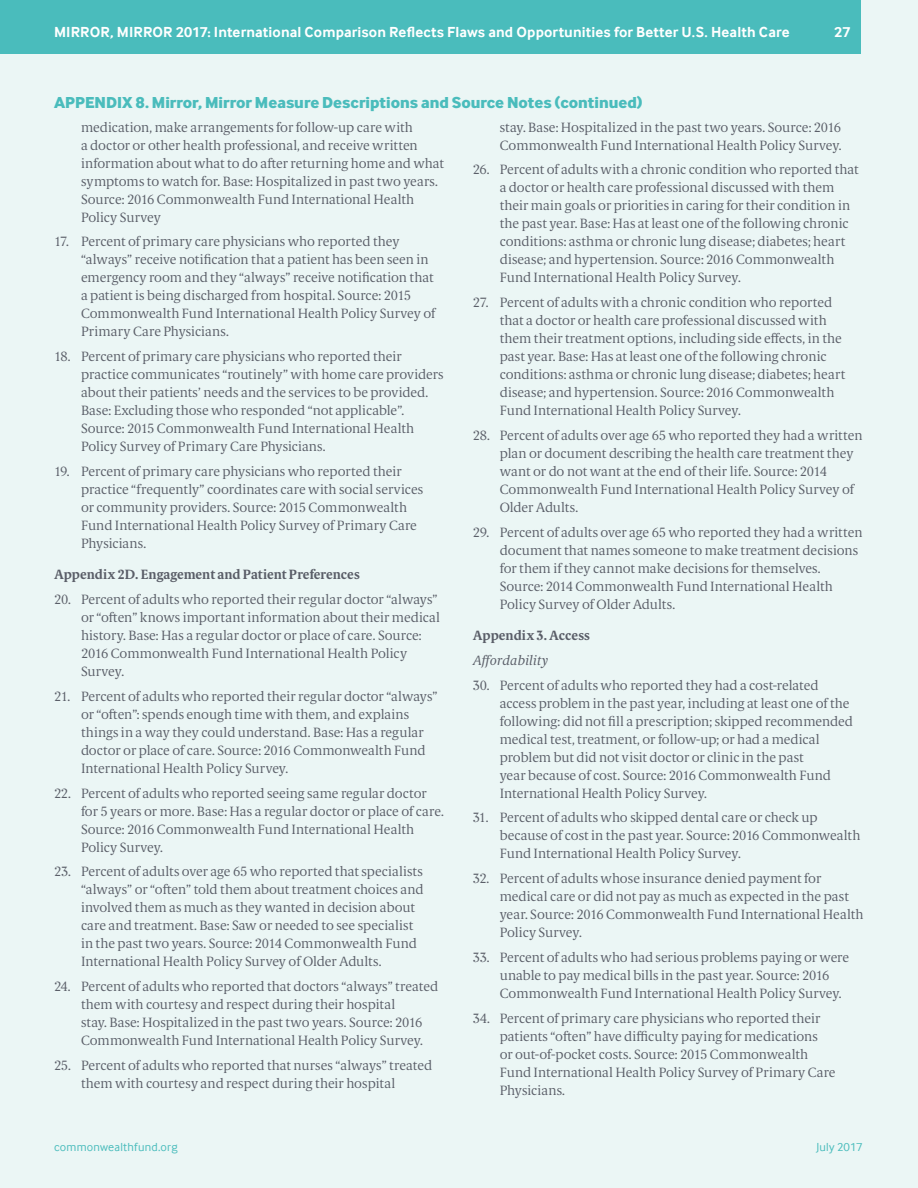
<style>
.page{position:relative;width:918px;height:1188px;background:#ebf6f5}
.page>*{position:absolute;margin:0;border:0;box-sizing:border-box;transform-origin:0 0}
.t1{font:16.5px "Inter Face X Bold";color:#4abcbc}
.t2{font:700 15px "Inter Face Da Ma";letter-spacing:.01em;color:#fff}
.t3{font:300 13.5px/18px "Berlingske Serif Text";letter-spacing:-.005em;color:#5a5e68}
.Body_Copy_-_No_Inden{font:700 13.5px "Berlingske Serif Text";color:#5a5e68}
.Body_Copy_-_No_Inden-2{font:italic 300 13.5px "Berlingske Serif Text";color:#5a5e68}
.t4{font:12px "Inter Face";letter-spacing:.02em;color:#4abcbc}
</style>
<div class="page">
<div style="left:0;top:0;width:861px;height:54px;background:#4abcbc"></div>
<p class="t2" style="left:54px;top:24px;width:173px">The Commonwealth Fund</p>
<p class="t2" style="left:54px;top:24px;width:737px">MIRROR, MIRROR 2017: International Comparison Reflects Flaws and Opportunit es for Better U.S. Health Care</p>
<p class="t2" style="left:474px;top:24px;width:324px">How High Is America’s Health Care Cost Burden?</p>
<p class="t2" style="left:834px;top:24px;width:18px">27</p>
<p class="t1" style="left:54px;top:92px;width:590px">APPENDIX 8. Mirror, Mirror Measure Descriptions and Source Notes (continued)</p>
<p class="t3" style="left:81px;top:118px;width:365px">medication, make arrangements for follow-up care with<br>a doctor or other health professional, and receive written information about what to do after returning home and what symptoms to watch for. Base: Hospitalized in past two years.<br>Source: 2016 Commonwealth Fund International Health Policy Survey</p>
<p class="t3" style="left:81px;top:232px;width:356px;text-indent:-27px">17. Percent of primary care physicians who reported they “always” receive notification that a patient has been seen in emergency room and they “always” receive notification that a patient is being discharged from hospital. Source: 2015<br>Commonwealth Fund International Health Policy Survey of Primary Care Physicians.</p>
<p class="t3" style="left:81px;top:347px;width:364px;text-indent:-27px">18. Percent of primary care physicians who reported their practice communicates “routinely” with home care providers about their patients’ needs and the services to be provided.<br>Base: Excluding those who responded “not applicable”.<br>Source: 2015 Commonwealth Fund International Health Policy Survey of Primary Care Physicians.</p>
<p class="t3" style="left:81px;top:462px;width:344px;text-indent:-27px">19. Percent of primary care physicians who reported their practice “frequently” coordinates care with social services or community providers. Source: 2015 Commonwealth Fund International Health Policy Survey of Primary Care Physicians.</p>
<p class="Body_Copy_-_No_Inden" style="left:54px;top:565px;width:307px">Appendix 2D. Engagement and Patient Preferences</p>
<p class="t3" style="left:81px;top:590px;width:360px;text-indent:-27px">20. Percent of adults who reported their regular doctor “always” or “often” knows important information about their medical history. Base: Has a regular doctor or place of care. Source:<br>2016 Commonwealth Fund International Health Policy Survey.</p>
<p class="t3" style="left:81px;top:687px;width:358px;text-indent:-27px">21. Percent of adults who reported their regular doctor “always” or “often”: spends enough time with them, and explains things in a way they could understand. Base: Has a regular doctor or place of care. Source: 2016 Commonwealth Fund International Health Policy Survey.</p>
<p class="t3" style="left:81px;top:784px;width:364px;text-indent:-27px">22. Percent of adults who reported seeing same regular doctor for 5 years or more. Base: Has a regular doctor or place of care.<br>Source: 2016 Commonwealth Fund International Health Policy Survey.</p>
<p class="t3" style="left:81px;top:862px;width:344px;text-indent:-27px">23. Percent of adults over age 65 who reported that specialists “always” or “often” told them about treatment choices and involved them as much as they wanted in decision about care and treatment. Base: Saw or needed to see specialist in the past two years. Source: 2014 Commonwealth Fund International Health Policy Survey of Older Adults.</p>
<p class="t3" style="left:81px;top:977px;width:359px;text-indent:-27px">24. Percent of adults who reported that doctors “always” treated them with courtesy and respect during their hospital<br>stay. Base: Hospitalized in the past two years. Source: 2016<br>Commonwealth Fund International Health Policy Survey.</p>
<p class="t3" style="left:81px;top:1056px;width:353px;text-indent:-27px">25. Percent of adults who reported that nurses “always” treated them with courtesy and respect during their hospital</p>
<p class="t3" style="left:500px;top:118px;width:344px">stay. Base: Hospitalized in the past two years. Source: 2016<br>Commonwealth Fund International Health Policy Survey.</p>
<p class="t3" style="left:500px;top:160px;width:361px;text-indent:-27px">26. Percent of adults with a chronic condition who reported that a doctor or health care professional discussed with them their main goals or priorities in caring for their condition in the past year. Base: Has at least one of the following chronic conditions: asthma or chronic lung disease; diabetes; heart disease; and hypertension. Source: 2016 Commonwealth Fund International Health Policy Survey.</p>
<p class="t3" style="left:500px;top:293px;width:347px;text-indent:-27px">27. Percent of adults with a chronic condition who reported that a doctor or health care professional discussed with them their treatment options, including side effects, in the past year. Base: Has at least one of the following chronic conditions: asthma or chronic lung disease; diabetes; heart disease; and hypertension. Source: 2016 Commonwealth Fund International Health Policy Survey.</p>
<p class="t3" style="left:500px;top:426px;width:364px;text-indent:-27px">28. Percent of adults over age 65 who reported they had a written plan or document describing the health care treatment they want or do not want at the end of their life. Source: 2014<br>Commonwealth Fund International Health Policy Survey of Older Adults.</p>
<p class="t3" style="left:500px;top:523px;width:364px;text-indent:-27px">29. Percent of adults over age 65 who reported they had a written document that names someone to make treatment decisions for them if they cannot make decisions for themselves.<br>Source: 2014 Commonwealth Fund International Health Policy Survey of Older Adults.</p>
<p class="Body_Copy_-_No_Inden" style="left:473px;top:626px;width:119px">Appendix 3. Access</p>
<p class="Body_Copy_-_No_Inden-2" style="left:473px;top:651px;width:77px">Affordability</p>
<p class="t3" style="left:500px;top:676px;width:355px;text-indent:-27px">30. Percent of adults who reported they had a cost-related access problem in the past year, including at least one of the following: did not fill a prescription; skipped recommended medical test, treatment, or follow-up; or had a medical problem but did not visit doctor or clinic in the past<br>year because of cost. Source: 2016 Commonwealth Fund International Health Policy Survey.</p>
<p class="t3" style="left:500px;top:808px;width:362px;text-indent:-27px">31. Percent of adults who skipped dental care or check up because of cost in the past year. Source: 2016 Commonwealth<br>Fund International Health Policy Survey.</p>
<p class="t3" style="left:500px;top:869px;width:365px;text-indent:-27px">32. Percent of adults whose insurance denied payment for medical care or did not pay as much as expected in the past year. Source: 2016 Commonwealth Fund International Health Policy Survey.</p>
<p class="t3" style="left:500px;top:948px;width:351px;text-indent:-27px">33. Percent of adults who had serious problems paying or were unable to pay medical bills in the past year. Source: 2016<br>Commonwealth Fund International Health Policy Survey.</p>
<p class="t3" style="left:500px;top:1009px;width:337px;text-indent:-27px">34. Percent of primary care physicians who reported their patients “often” have difficulty paying for medications<br>or out-of-pocket costs. Source: 2015 Commonwealth Fund International Health Policy Survey of Primary Care Physicians.</p>
<p class="t4" style="left:54px;top:1140px;width:125px">commonwealthfund.org</p>
<p class="t4" style="left:817px;top:1140px;width:47px">July 2017</p>
</div>
